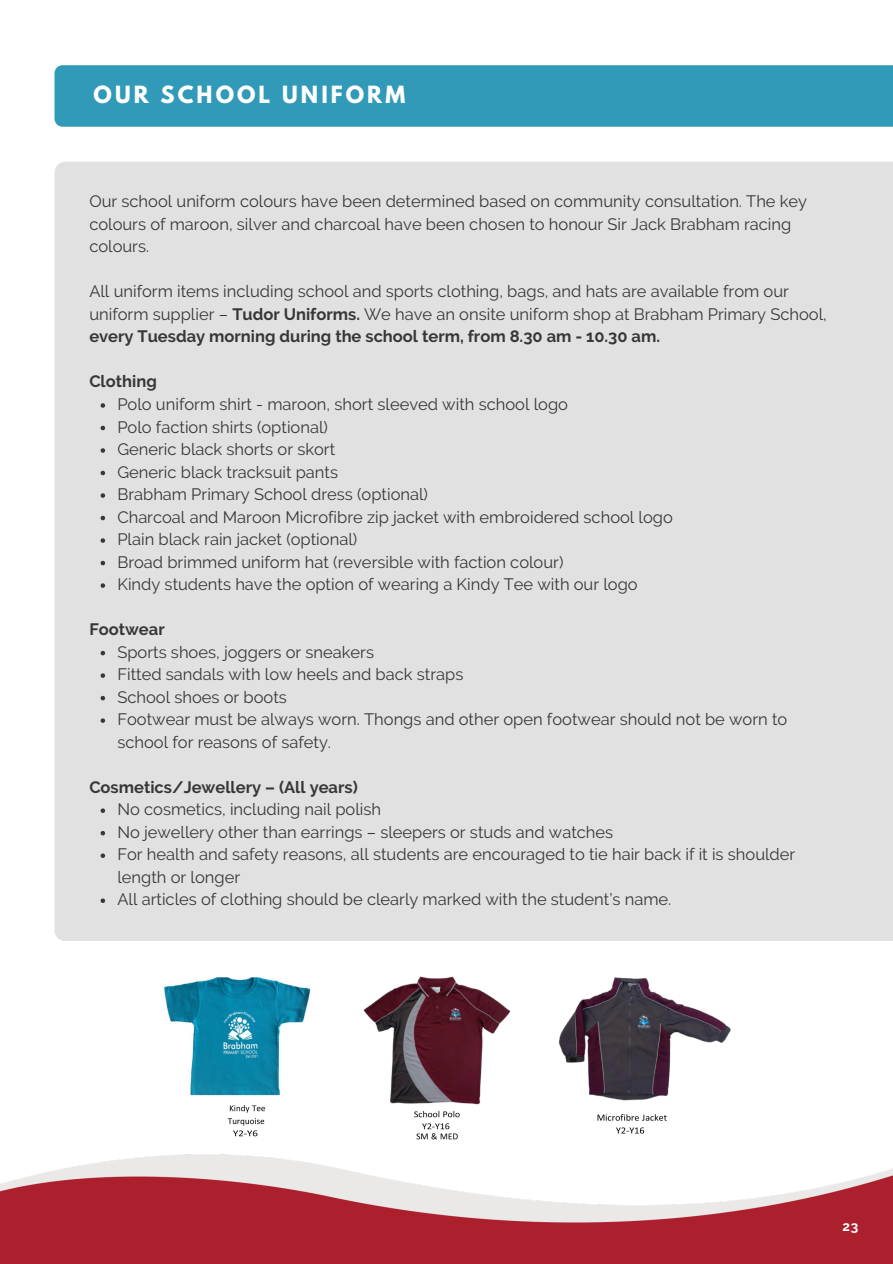
<style>
.page{position:relative;width:893px;height:1264px;background:#fff}
.page>*{position:absolute;margin:0;border:0;box-sizing:border-box;transform-origin:0 0}
.t1{font:700 21px "League Spartan";letter-spacing:.145em;color:#fefffe}
.t2{font:16.5px/22.5px "Raleway";color:#373737}
.t3{font:700 16.5px "Raleway";color:#373737}
.t4{font:700 13.5px "Raleway";color:#fefffe}
.s1{font-weight:700}
</style>
<div class="page">
<img style="left:0;top:1154px;width:892px;height:109px">
<div style="left:54px;top:65px;width:838px;height:62px;background:#319ab8"></div>
<img style="left:558px;top:977px;width:173px;height:157px">
<img style="left:164px;top:977px;width:147px;height:160px">
<img style="left:363px;top:976px;width:148px;height:164px">
<div style="left:54px;top:162px;width:838px;height:779px;background:#e1e1e2"></div>
<svg style="left:101px;top:403px;width:4px;height:5px"></svg>
<svg style="left:101px;top:426px;width:4px;height:4px"></svg>
<svg style="left:101px;top:448px;width:4px;height:5px"></svg>
<svg style="left:101px;top:471px;width:4px;height:4px"></svg>
<svg style="left:101px;top:493px;width:4px;height:5px"></svg>
<svg style="left:101px;top:516px;width:4px;height:4px"></svg>
<svg style="left:101px;top:538px;width:4px;height:5px"></svg>
<svg style="left:101px;top:561px;width:4px;height:4px"></svg>
<svg style="left:101px;top:583px;width:4px;height:5px"></svg>
<svg style="left:101px;top:651px;width:4px;height:4px"></svg>
<svg style="left:101px;top:673px;width:4px;height:5px"></svg>
<svg style="left:101px;top:696px;width:4px;height:4px"></svg>
<svg style="left:101px;top:718px;width:4px;height:5px"></svg>
<svg style="left:101px;top:808px;width:4px;height:5px"></svg>
<svg style="left:101px;top:831px;width:4px;height:4px"></svg>
<svg style="left:101px;top:853px;width:4px;height:5px"></svg>
<svg style="left:101px;top:898px;width:4px;height:5px"></svg>
<p class="t1" style="left:94px;top:84px;width:313px">OUR SCHOOL UNIFORM</p>
<p class="t2" style="left:89px;top:190px;width:719px">Our school uniform colours have been determined based on community consultation. The key colours of maroon, silver and charcoal have been chosen to honour Sir Jack Brabham racing colours.</p>
<p class="t2" style="left:89px;top:280px;width:739px">All uniform items including school and sports clothing, bags, and hats are available from our uniform supplier – <span class="s1">Tudor Uniforms.</span> We have an onsite uniform shop at Brabham Primary School, <span class="s1">every Tuesday morning during the school term, from 8.30 am - 10.30 am.</span></p>
<p class="t3" style="left:89px;top:372px;width:69px">Clothing</p>
<p class="t2" style="left:117px;top:393px;width:557px">Polo uniform shirt - maroon, short sleeved with school logo<br>Polo faction shirts (optional)<br>Generic black shorts or skort<br>Generic black tracksuit pants<br>Brabham Primary School dress (optional)<br>Charcoal and Maroon Microfibre zip jacket with embroidered school logo Plain black rain jacket (optional)<br>Broad brimmed uniform hat (reversible with faction colour)<br>Kindy students have the option of wearing a Kindy Tee with our logo</p>
<p class="t3" style="left:89px;top:619px;width:77px">Footwear</p>
<p class="t2" style="left:117px;top:640px;width:671px">Sports shoes, joggers or sneakers<br>Fitted sandals with low heels and back straps<br>School shoes or boots<br>Footwear must be always worn. Thongs and other open footwear should not be worn to school for reasons of safety.</p>
<p class="t3" style="left:89px;top:777px;width:270px">Cosmetics/Jewellery – (All years)</p>
<p class="t2" style="left:117px;top:798px;width:679px">No cosmetics, including nail polish<br>No jewellery other than earrings – sleepers or studs and watches<br>For health and safety reasons, all students are encouraged to tie hair back if it is shoulder length or longer<br>All articles of clothing should be clearly marked with the student’s name.</p>
<p class="t4" style="left:842px;top:1218px;width:17px">23</p>
</div>
